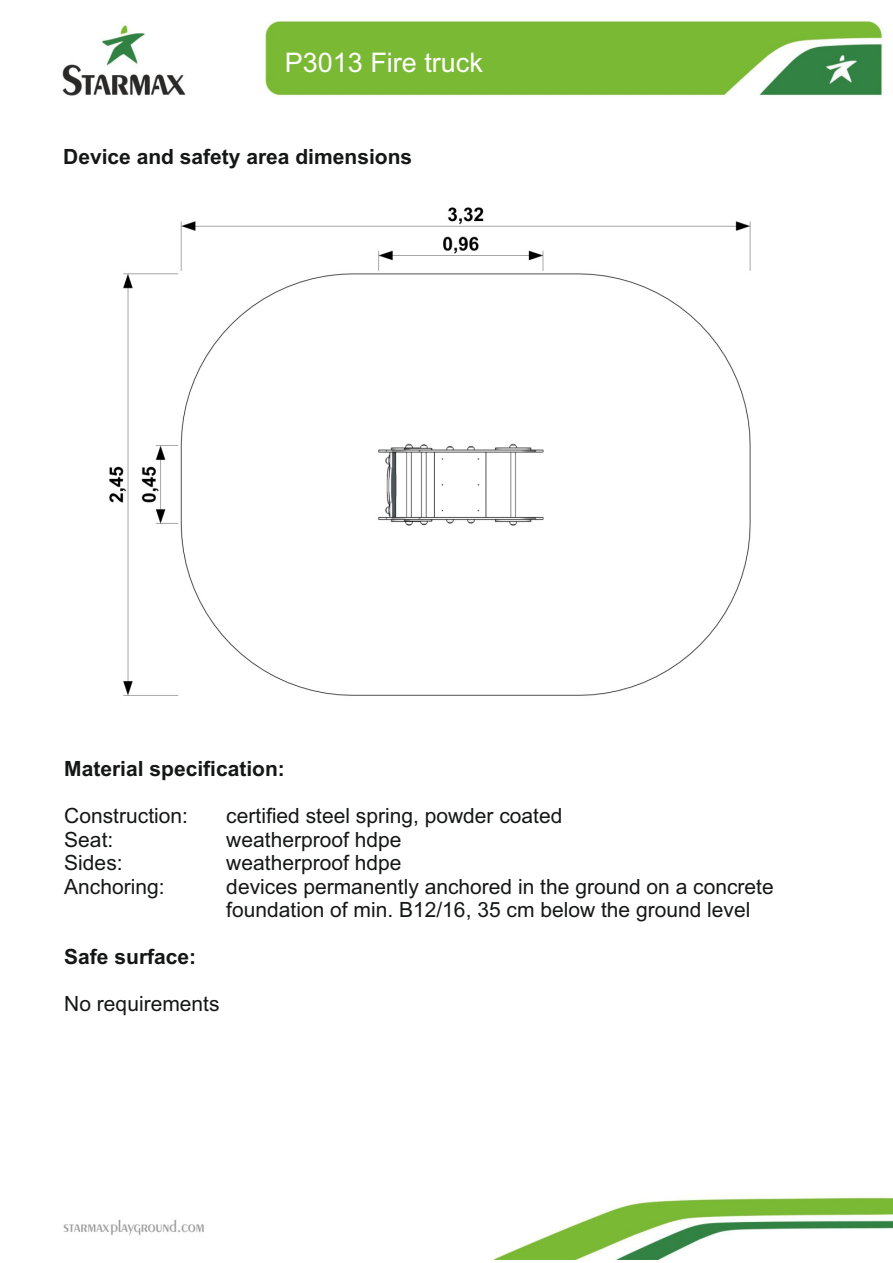
<style>
.page{position:relative;width:893px;height:1263px;background:#fff}
.page>*{position:absolute;margin:0;border:0;box-sizing:border-box;transform-origin:0 0}
.t1{font:27px "Arial";color:#fff}
.t2{font:21px/23.4px "Arial";color:#151616}
.t3{font:700 21px "Arial";color:#151616}
</style>
<div class="page">
<img style="left:62px;top:21px;width:821px;height:75px">
<img style="left:63px;top:1196px;width:830px;height:64px">
<img style="left:109px;top:207px;width:642px;height:489px">
<p class="t1" style="left:285px;top:52px;width:200px">P3013 Fire truck</p>
<p class="t3" style="left:63px;top:148px;width:350px">Device and safety area dimensions</p>
<p class="t3" style="left:64px;top:761px;width:222px">Material specification:</p>
<p class="t2" style="left:64px;top:806px;width:125px">Construction:</p>
<p class="t2" style="left:226px;top:806px;width:338px">certified steel spring, powder coated</p>
<p class="t2" style="left:64px;top:830px;width:51px">Seat:</p>
<p class="t2" style="left:226px;top:830px;width:177px">weatherproof hdpe</p>
<p class="t2" style="left:64px;top:853px;width:60px">Sides:</p>
<p class="t2" style="left:226px;top:853px;width:177px">weatherproof hdpe</p>
<p class="t2" style="left:64px;top:877px;width:102px">Anchoring:</p>
<p class="t2" style="left:226px;top:877px;width:549px">devices permanently anchored in the ground on a concrete foundation of min. B12/16, 35 cm below the ground level</p>
<p class="t3" style="left:64px;top:949px;width:133px">Safe surface:</p>
<p class="t2" style="left:64px;top:994px;width:157px">No requirements</p>
</div>
